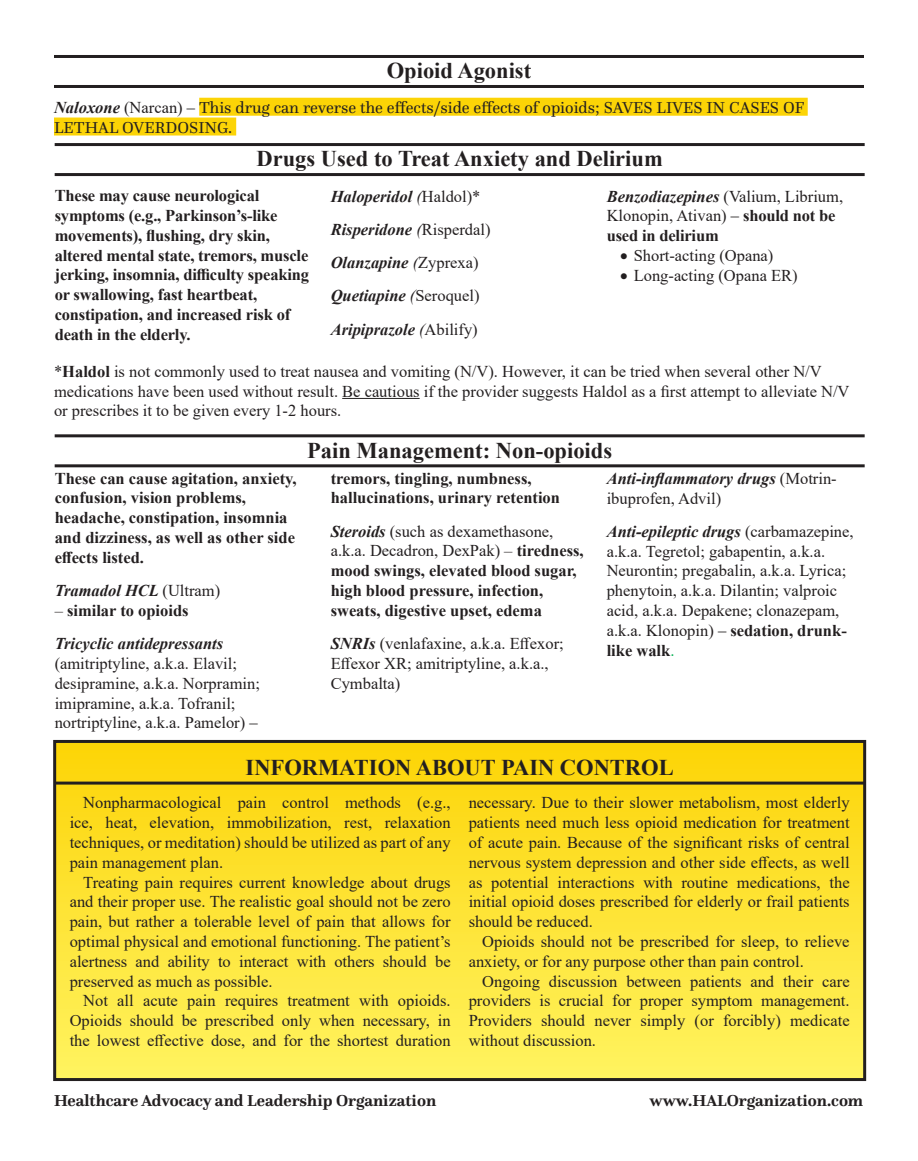
<style>
.page{position:relative;width:918px;height:1161px;background:#fff}
.page>*{position:absolute;margin:0;border:0;box-sizing:border-box;transform-origin:0 0}
.Default{font:700 22.5px "Times New Roman";color:#231f20}
.Default-2{font:16.5px/19.8px "Times New Roman";color:#231f20}
.Default-3{font:700 16.5px/19.8px "Times New Roman";color:#231f20}
.Default-4{font:italic 700 16.5px "Times New Roman";color:#231f20}
.Default-5{font:16.5px/19.8px "Questa";color:#231f20}
.Default-6{font:700 16.5px "Questa";color:#231f20}
.List_Paragraph{font:16.5px "Times New Roman";color:#231f20}
.s1{font-family:"Times New Roman";font-weight:700;font-style:italic}
.s2{font-family:"Times New Roman"}
.s3{font-weight:400}
.s4{font-weight:400;font-style:normal}
.s5{font-weight:700;font-style:italic}
.s6{font-weight:700}
.s7{font-style:italic}
.s8{color:#00b050}
</style>
<div class="page">
<hr style="left:342px;top:398px;width:78px;height:1px;background:#231f20">
<hr style="left:54px;top:55px;width:810px;height:3px;background:#231f20">
<hr style="left:54px;top:85px;width:810px;height:3px;background:#231f20">
<div style="left:199px;top:98px;width:609px;height:18px;background:#fcd406"></div>
<div style="left:54px;top:118px;width:182px;height:18px;background:#fcd406"></div>
<hr style="left:55px;top:143px;width:810px;height:3px;background:#231f20">
<hr style="left:55px;top:173px;width:810px;height:3px;background:#231f20">
<hr style="left:55px;top:434px;width:810px;height:3px;background:#231f20">
<hr style="left:55px;top:464px;width:810px;height:3px;background:#231f20">
<div style="left:55px;top:741px;width:810px;height:339px;background:linear-gradient(to bottom,#fbd207,#fff461)"></div>
<div style="left:53px;top:740px;width:813px;height:341px;border:3px solid #231f20"></div>
<hr style="left:55px;top:782px;width:810px;height:3px;background:#231f20">
<p class="Default" style="left:387px;top:54px;width:146px">Opioid Agonist</p>
<p class="Default-5" style="left:54px;top:97px;width:752px"><span class="s1">Naloxone</span> <span class="s2">(Narcan) ‒</span> This drug can reverse the effects/side effects of opioids; SAVES LIVES IN CASES OF<br>LETHAL OVERDOSING.</p>
<p class="Default" style="left:257px;top:143px;width:408px">Drugs Used to Treat Anxiety and Delirium</p>
<p class="Default-3" style="left:55px;top:185px;width:256px">These may cause neurological symptoms (e.g., Parkinson’s-like movements), flushing, dry skin, altered mental state, tremors, muscle jerking, insomnia, difficulty speaking or swallowing, fast heartbeat, constipation, and increased risk of death in the elderly.</p>
<p class="Default-4" style="left:331px;top:185px;width:151px">Haloperidol <span class="s3">(</span><span class="s4">Haldol)*</span></p>
<p class="Default-4" style="left:331px;top:218px;width:161px">Risperidone <span class="s3">(</span><span class="s4">Risperdal)</span></p>
<p class="Default-4" style="left:331px;top:251px;width:150px">Olanzapine <span class="s3">(</span><span class="s4">Zyprexa)</span></p>
<p class="Default-4" style="left:331px;top:284px;width:150px">Quetiapine <span class="s3">(</span><span class="s4">Seroquel)</span></p>
<p class="Default-4" style="left:331px;top:318px;width:149px">Aripiprazole <span class="s3">(</span><span class="s4">Abilify)</span></p>
<p class="Default-2" style="left:607px;top:186px;width:238px"><span class="s5">Benzodiazepines</span> (Valium, Librium,<br>Klonopin, Ativan) ‒ <span class="s6">should not be used in delirium</span></p>
<p class="List_Paragraph" style="left:620px;top:244px;width:155px">• Short-acting (Opana)</p>
<p class="List_Paragraph" style="left:620px;top:264px;width:179px">• Long-acting (Opana ER)</p>
<p class="Default-2" style="left:54px;top:361px;width:797px">*<span class="s6">Haldol</span> is not commonly used to treat nausea and vomiting (N/V). However, it can be tried when several other N/V medications have been used without result. Be cautious if the provider suggests Haldol as a first attempt to alleviate N/V or prescribes it to be given every 1-2 hours.</p>
<p class="Default-3" style="left:55px;top:468px;width:243px">These can cause agitation, anxiety, confusion, vision problems, headache, constipation, insomnia and dizziness, as well as other side effects listed.</p>
<p class="Default-4" style="left:55px;top:579px;width:167px">Tramadol HCL <span class="s4">(Ultram)</span></p>
<p class="Default-3" style="left:55px;top:600px;width:135px"><span class="s3">–</span> similar to opioids</p>
<p class="Default-2" style="left:55px;top:633px;width:207px"><span class="s5">Tricyclic antidepressants </span>(amitriptyline, a.k.a. Elavil; desipramine, a.k.a. Norpramin; imipramine, a.k.a. Tofranil; nortriptyline, a.k.a. Pamelor) ‒</p>
<p class="Default" style="left:307px;top:434px;width:307px">Pain Management: Non-opioids</p>
<p class="Default-3" style="left:331px;top:468px;width:231px">tremors, tingling, numbness, hallucinations, urinary retention</p>
<p class="Default-3" style="left:331px;top:521px;width:255px"><span class="s7">Steroids</span> <span class="s3">(such as dexamethasone, a.k.a. Decadron, DexPak) –</span> tiredness, mood swings, elevated blood sugar, high blood pressure, infection, sweats, digestive upset, edema</p>
<p class="Default-2" style="left:331px;top:633px;width:235px"><span class="s5">SNRIs</span> (venlafaxine, a.k.a. Effexor;<br>Effexor XR; amitriptyline, a.k.a.,<br>Cymbalta)</p>
<p class="Default-2" style="left:607px;top:468px;width:232px"><span class="s5">Anti-inflammatory drugs</span> (Motrin&shy;ibuprofen, Advil)</p>
<p class="Default-2" style="left:607px;top:521px;width:248px"><span class="s5">Anti-epileptic drugs</span> (carbamazepine, a.k.a. Tegretol; gabapentin, a.k.a.<br>Neurontin; pregabalin, a.k.a. Lyrica; phenytoin, a.k.a. Dilantin; valproic acid, a.k.a. Depakene; clonazepam, a.k.a. Klonopin) ‒ <span class="s6">sedation, drunk&shy;like walk</span><span class="s8">.</span></p>
<p class="Default" style="left:246px;top:751px;width:430px">INFORMATION ABOUT PAIN CONTROL</p>
<p class="Default-2" style="left:70px;top:792px;width:383px;text-align:justify;text-indent:14px">Nonpharmacological pain control methods (e.g., ice, heat, elevation, immobilization, rest, relaxation techniques, or meditation) should be utilized as part of any pain management plan.</p>
<p class="Default-2" style="left:70px;top:872px;width:383px;text-align:justify;text-indent:14px">Treating pain requires current knowledge about drugs and their proper use. The realistic goal should not be zero pain, but rather a tolerable level of pain that allows for optimal physical and emotional functioning. The patient’s alertness and ability to interact with others should be preserved as much as possible.</p>
<p class="Default-2" style="left:70px;top:990px;width:383px;text-align:justify;text-indent:14px">Not all acute pain requires treatment with opioids.<br>Opioids should be prescribed only when necessary, in the lowest effective dose, and for the shortest duration</p>
<p class="Default-2" style="left:469px;top:792px;width:383px;text-align:justify">necessary. Due to their slower metabolism, most elderly patients need much less opioid medication for treatment of acute pain. Because of the significant risks of central nervous system depression and other side effects, as well as potential interactions with routine medications, the initial opioid doses prescribed for elderly or frail patients should be reduced.</p>
<p class="Default-2" style="left:469px;top:931px;width:382px;text-indent:14px">Opioids should not be prescribed for sleep, to relieve anxiety, or for any purpose other than pain control.</p>
<p class="Default-2" style="left:469px;top:971px;width:383px;text-align:justify;text-indent:14px">Ongoing discussion between patients and their care providers is crucial for proper symptom management.<br>Providers should never simply (or forcibly) medicate without discussion.</p>
<p class="Default-6" style="left:54px;top:1090px;width:384px">Healthcare Advocacy and Leadership Organization</p>
<p class="Default-6" style="left:650px;top:1090px;width:215px">www.HALOrganization.com</p>
</div>
